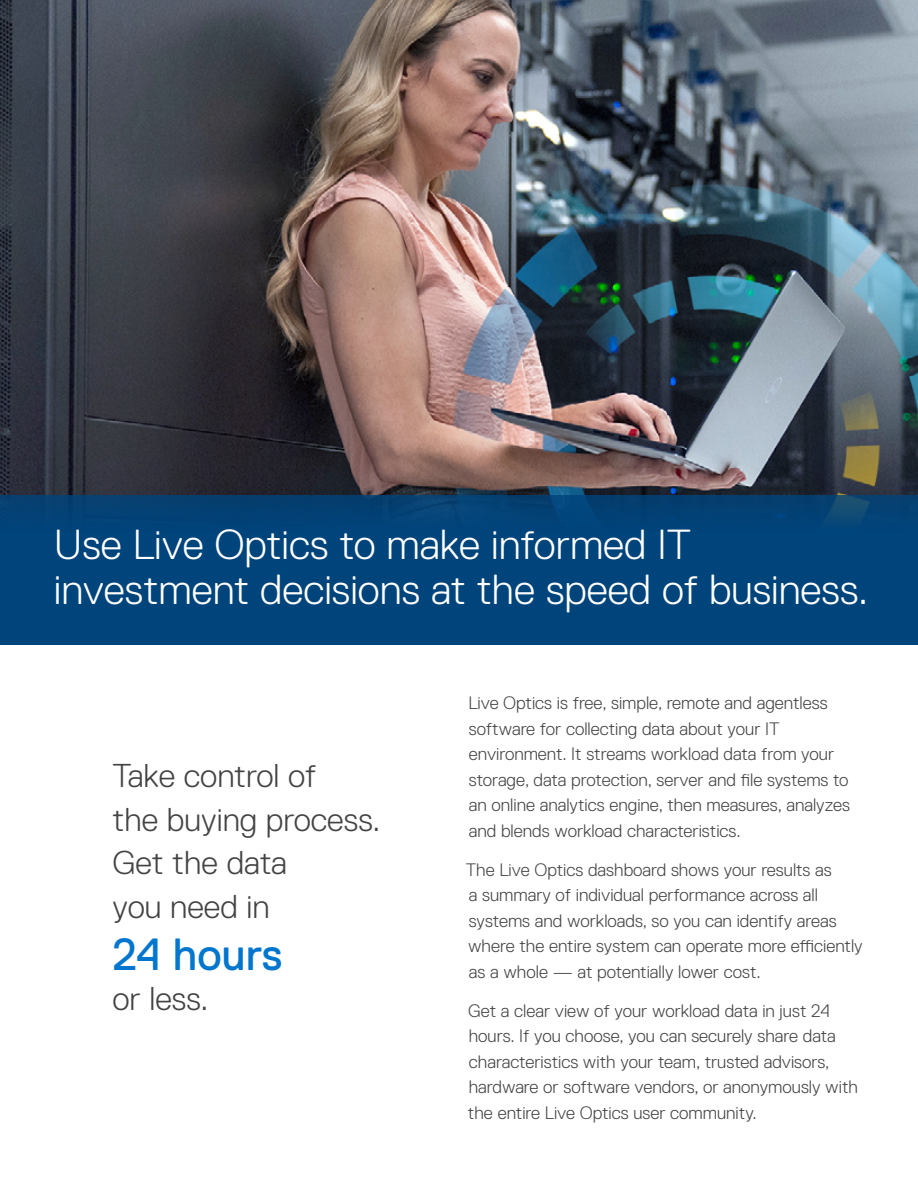
<style>
.page{position:relative;width:918px;height:1188px;background:#fff}
.page>*{position:absolute;margin:0;border:0;box-sizing:border-box;transform-origin:0 0}
.t1{font:45px "Dell Replica";color:#0076ce}
.t2{font:300 42px/45px "Dell Replica";color:#fff}
.t3{font:300 33px/43.5px "Dell Replica";color:#444}
.t4{font:300 18px/25.5px "Dell Replica";color:#444}
</style>
<div class="page">
<img style="left:0;top:0;width:918px;height:495px">
<div style="left:0;top:495px;width:918px;height:150px;background:#00447c"></div>
<h2 class="t2" style="left:54px;top:522px;width:816px">Use Live Optics to make informed IT investment decisions at the speed of business.</h2>
<h3 class="t3" style="left:112px;top:754px;width:269px">Take control of<br>the buying process.<br>Get the data<br>you need in</h3>
<h1 class="t1" style="left:112px;top:929px;width:172px">24 hours</h1>
<h3 class="t3" style="left:112px;top:977px;width:98px">or less.</h3>
<p class="t4" style="left:468px;top:690px;width:383px">Live Optics is free, simple, remote and agentless software for collecting data about your IT environment. It streams workload data from your storage, data protection, server and file systems to an online analytics engine, then measures, analyzes and blends workload characteristics.</p>
<p class="t4" style="left:466px;top:857px;width:398px">The Live Optics dashboard shows your results as<br>a summary of individual performance across all systems and workloads, so you can identify areas where the entire system can operate more efficiently as a whole — at potentially lower cost.</p>
<p class="t4" style="left:468px;top:998px;width:392px">Get a clear view of your workload data in just 24 hours. If you choose, you can securely share data characteristics with your team, trusted advisors, hardware or software vendors, or anonymously with the entire Live Optics user community.</p>
</div>
